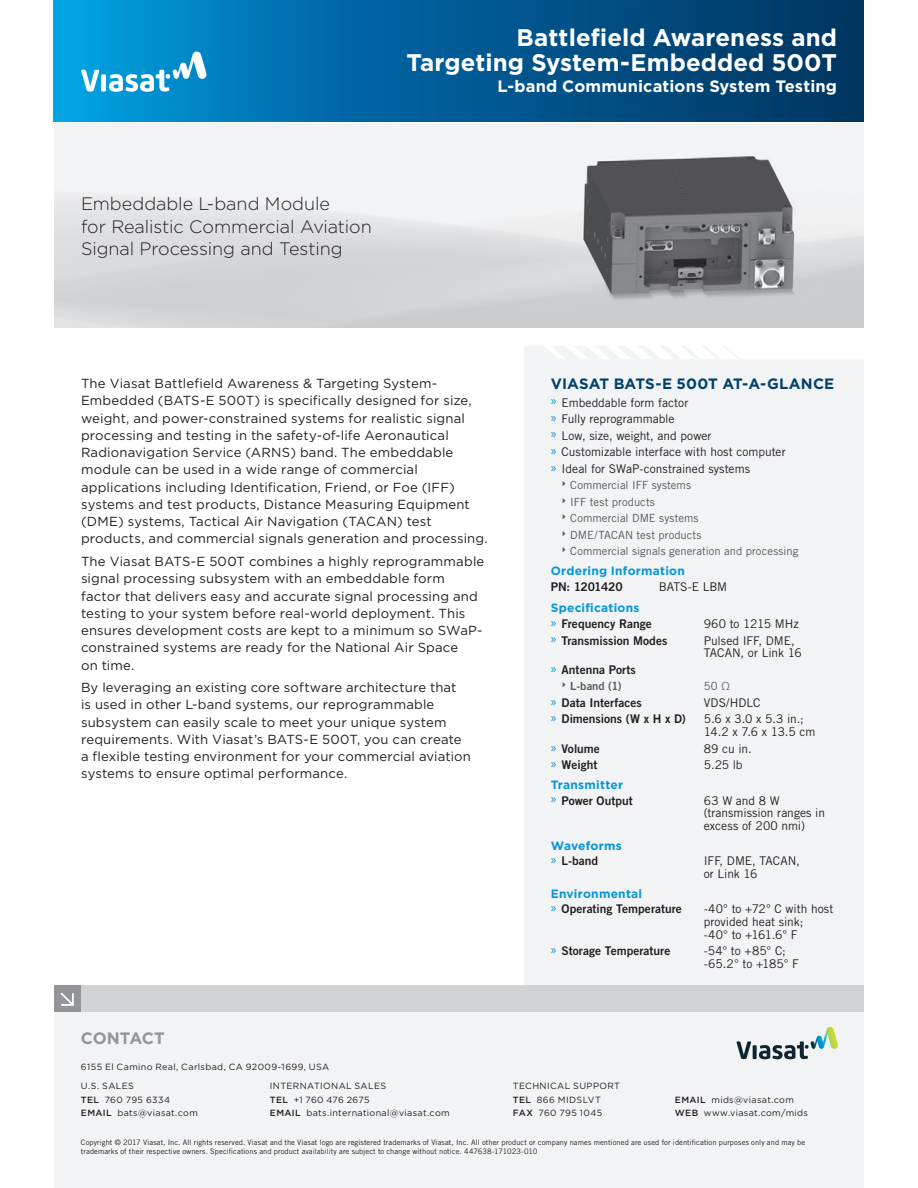
<style>
.page{position:relative;width:918px;height:1188px;background:#fff}
.page>*{position:absolute;margin:0;border:0;box-sizing:border-box;transform-origin:0 0}
.t1{font:700 24px/25.5px "Gotham";color:#fff;text-align:right}
.Product_Benefits__Te{font:300 18px/22.5px "Gotham";letter-spacing:-.005em;color:#231f20}
.Header__Subhead{font:700 16.5px "Gotham";letter-spacing:.005em;color:#fff}
.SS2__Leading_1__Defa{font:700 16.5px "Gotham";letter-spacing:-.01em;color:#939598}
.At-A-Glance_Head{font:700 15px "Gotham";letter-spacing:.005em;color:#004269}
.Body_Copy_1__Text{font:13.2px/17.2px "Gotham";letter-spacing:.01em;color:#231f20}
.At_A_Glance_Text_2{font:12px/12.8px "Trade Gothic LT Std";color:#231f20}
.At_A_Glance_Text_2-2{font:12px "Trade Gothic LT Std Bd 2";color:#231f20}
.At-A-Glance_Subhead{font:700 12px "Gotham";letter-spacing:.02em;color:#0696d7}
.t2{font:11.25px "Trade Gothic LT Std";letter-spacing:.005em;color:#57585a}
.t3{font:11.25px "Trade Gothic LT Std Bd 2";color:#57585a}
.Labels{font:9px "Gotham";letter-spacing:.035em;color:#231f20}
.Copyright{font:7.5px/9px "Trade Gothic LT Std";letter-spacing:.01em;color:#231f20}
.s1{font-family:"Myriad Pro";font-size:13.5px;color:#0696d7}
.s2{font-weight:500}
</style>
<div class="page">
<div style="left:524px;top:359px;width:340px;height:662px;background:#f2f3f4"></div>
<svg style="left:54px;top:0;width:810px;height:122px;background:#005f97"></svg>
<svg style="left:81px;top:51px;width:126px;height:41px"></svg>
<div style="left:54px;top:1004px;width:810px;height:184px;background:#f2f3f4"></div>
<div style="left:54px;top:986px;width:810px;height:26px;background:#d1d2d4"></div>
<div style="left:54px;top:986px;width:27px;height:26px;background:#939598"></div>
<svg style="left:60px;top:992px;width:14px;height:14px"></svg>
<svg style="left:736px;top:1027px;width:102px;height:32px"></svg>
<img style="left:54px;top:124px;width:810px;height:204px">
<svg style="left:524px;top:346px;width:216px;height:13px"></svg>
<p class="t1" style="left:407px;top:24px;width:432px">Battlefield Awareness and<br>Targeting System-Embedded 500T</p>
<p class="Header__Subhead" style="left:498px;top:75px;width:341px">L-band Communications System Testing</p>
<p class="Product_Benefits__Te" style="left:81px;top:192px;width:292px">Embeddable L-band Module<br>for Realistic Commercial Aviation<br>Signal Processing and Testing</p>
<p class="Body_Copy_1__Text" style="left:81px;top:375px;width:408px">The Viasat Battlefield Awareness &amp; Targeting System-Embedded (BATS-E 500T) is specifically designed for size, weight, and power-constrained systems for realistic signal processing and testing in the safety-of-life Aeronautical Radionavigation Service (ARNS) band. The embeddable module can be used in a wide range of commercial applications including Identification, Friend, or Foe (IFF) systems and test products, Distance Measuring Equipment (DME) systems, Tactical Air Navigation (TACAN) test products, and commercial signals generation and processing.</p>
<p class="Body_Copy_1__Text" style="left:81px;top:552px;width:405px">The Viasat BATS-E 500T combines a highly reprogrammable signal processing subsystem with an embeddable form factor that delivers easy and accurate signal processing and testing to your system before real-world deployment. This ensures development costs are kept to a minimum so SWaP&shy;constrained systems are ready for the National Air Space<br>on time.</p>
<p class="Body_Copy_1__Text" style="left:81px;top:679px;width:391px">By leveraging an existing core software architecture that<br>is used in other L-band systems, our reprogrammable subsystem can easily scale to meet your unique system requirements. With Viasat’s BATS-E 500T, you can create a flexible testing environment for your commercial aviation systems to ensure optimal performance.</p>
<p class="At-A-Glance_Head" style="left:551px;top:374px;width:285px">VIASAT BATS-E 500T AT-A-GLANCE</p>
<p class="At_A_Glance_Text_2" style="left:551px;top:396px;width:139px"><span class="s1">»</span> Embeddable form factor</p>
<p class="At_A_Glance_Text_2" style="left:551px;top:412px;width:125px"><span class="s1">»</span> Fully reprogrammable</p>
<p class="At_A_Glance_Text_2" style="left:551px;top:429px;width:162px"><span class="s1">»</span> Low, size, weight, and power</p>
<p class="At_A_Glance_Text_2" style="left:551px;top:445px;width:236px"><span class="s1">»</span> Customizable interface with host computer</p>
<p class="At_A_Glance_Text_2" style="left:551px;top:462px;width:201px"><span class="s1">»</span> Ideal for SWaP-constrained systems</p>
<p class="t2" style="left:570px;top:478px;width:122px">Commercial IFF systems</p>
<p class="t2" style="left:570px;top:495px;width:86px">IFF test products</p>
<p class="t2" style="left:570px;top:511px;width:130px">Commercial DME systems</p>
<p class="t2" style="left:570px;top:528px;width:133px">DME/TACAN test products</p>
<p class="t2" style="left:570px;top:545px;width:230px">Commercial signals generation and processing</p>
<p class="At-A-Glance_Subhead" style="left:551px;top:563px;width:136px">Ordering Information</p>
<p class="At_A_Glance_Text_2-2" style="left:551px;top:579px;width:73px">PN: 1201420</p>
<p class="At_A_Glance_Text_2" style="left:659px;top:580px;width:70px">BATS-E LBM</p>
<p class="At-A-Glance_Subhead" style="left:551px;top:600px;width:90px">Specifications</p>
<p class="At_A_Glance_Text_2-2" style="left:551px;top:616px;width:102px"><span class="s1">»</span> Frequency Range</p>
<p class="At_A_Glance_Text_2" style="left:704px;top:617px;width:96px">960 to 1215 MHz</p>
<p class="At_A_Glance_Text_2-2" style="left:551px;top:633px;width:118px"><span class="s1">»</span> Transmission Modes</p>
<p class="At_A_Glance_Text_2" style="left:704px;top:634px;width:99px">Pulsed IFF, DME,<br>TACAN, or Link 16</p>
<p class="At_A_Glance_Text_2-2" style="left:551px;top:662px;width:87px"><span class="s1">»</span> Antenna Ports</p>
<p class="t3" style="left:570px;top:679px;width:53px">L-band (1)</p>
<p class="t2" style="left:704px;top:680px;width:28px">50 Ω</p>
<p class="At_A_Glance_Text_2-2" style="left:551px;top:695px;width:93px"><span class="s1">»</span> Data Interfaces</p>
<p class="At_A_Glance_Text_2" style="left:704px;top:696px;width:58px">VDS/HDLC</p>
<p class="At_A_Glance_Text_2-2" style="left:551px;top:712px;width:136px"><span class="s1">»</span> Dimensions (W x H x D)</p>
<p class="At_A_Glance_Text_2" style="left:704px;top:713px;width:113px">5.6 x 3.0 x 5.3 in.;<br>14.2 x 7.6 x 13.5 cm</p>
<p class="At_A_Glance_Text_2-2" style="left:551px;top:741px;width:51px"><span class="s1">»</span> Volume</p>
<p class="At_A_Glance_Text_2" style="left:704px;top:742px;width:49px">89 cu in.</p>
<p class="At_A_Glance_Text_2-2" style="left:551px;top:758px;width:48px"><span class="s1">»</span> Weight</p>
<p class="At_A_Glance_Text_2" style="left:704px;top:759px;width:40px">5.25 lb</p>
<p class="At-A-Glance_Subhead" style="left:551px;top:777px;width:74px">Transmitter</p>
<p class="At_A_Glance_Text_2-2" style="left:551px;top:793px;width:84px"><span class="s1">»</span> Power Output</p>
<p class="At_A_Glance_Text_2" style="left:704px;top:794px;width:123px">63 W and 8 W (transmission ranges in excess of 200 nmi)</p>
<p class="At-A-Glance_Subhead" style="left:551px;top:837px;width:72px">Waveforms</p>
<p class="At_A_Glance_Text_2-2" style="left:551px;top:854px;width:49px"><span class="s1">»</span> L-band</p>
<p class="At_A_Glance_Text_2" style="left:704px;top:855px;width:98px">IFF, DME, TACAN, or Link 16</p>
<p class="At-A-Glance_Subhead" style="left:551px;top:885px;width:93px">Environmental</p>
<p class="At_A_Glance_Text_2-2" style="left:551px;top:902px;width:133px"><span class="s1">»</span> Operating Temperature</p>
<p class="At_A_Glance_Text_2" style="left:704px;top:903px;width:131px">-40° to +72° C with host provided heat sink;<br>-40° to +161.6° F</p>
<p class="At_A_Glance_Text_2-2" style="left:551px;top:944px;width:121px"><span class="s1">»</span> Storage Temperature</p>
<p class="At_A_Glance_Text_2" style="left:704px;top:945px;width:97px">-54° to +85° C; -65.2° to +185° F</p>
<p class="SS2__Leading_1__Defa" style="left:81px;top:1027px;width:86px">CONTACT</p>
<p class="Labels" style="left:81px;top:1061px;width:250px">6155 El Camino Real, Carlsbad, CA 92009-1699, USA</p>
<p class="Labels" style="left:81px;top:1080px;width:54px">U.S. SALES</p>
<p class="Labels" style="left:270px;top:1080px;width:118px">INTERNATIONAL SALES</p>
<p class="Labels" style="left:513px;top:1080px;width:109px">TECHNICAL SUPPORT</p>
<p class="Labels" style="left:81px;top:1094px;width:91px"><span class="s2">TEL</span> 760 795 6334</p>
<p class="Labels" style="left:270px;top:1094px;width:101px"><span class="s2">TEL</span> +1 760 476 2675</p>
<p class="Labels" style="left:513px;top:1094px;width:89px"><span class="s2">TEL</span> 866 MIDSLVT</p>
<p class="Labels" style="left:675px;top:1094px;width:121px"><span class="s2">EMAIL</span> mids@viasat.com</p>
<p class="Labels" style="left:81px;top:1107px;width:119px"><span class="s2">EMAIL</span> bats@viasat.com</p>
<p class="Labels" style="left:270px;top:1107px;width:181px"><span class="s2">EMAIL</span> bats.international@viasat.com</p>
<p class="Labels" style="left:513px;top:1107px;width:91px"><span class="s2">FAX</span> 760 795 1045</p>
<p class="Labels" style="left:675px;top:1107px;width:135px"><span class="s2">WEB</span> www.viasat.com/mids</p>
<p class="Copyright" style="left:81px;top:1138px;width:726px">Copyright © 2017 Viasat, Inc. All rights reserved. Viasat and the Viasat logo are registered trademarks of Viasat, Inc. All other product or company names mentioned are used for identification purposes only and may be trademarks of their respective owners. Specifications and product availability are subject to change without notice. 447638-171023-010</p>
</div>
